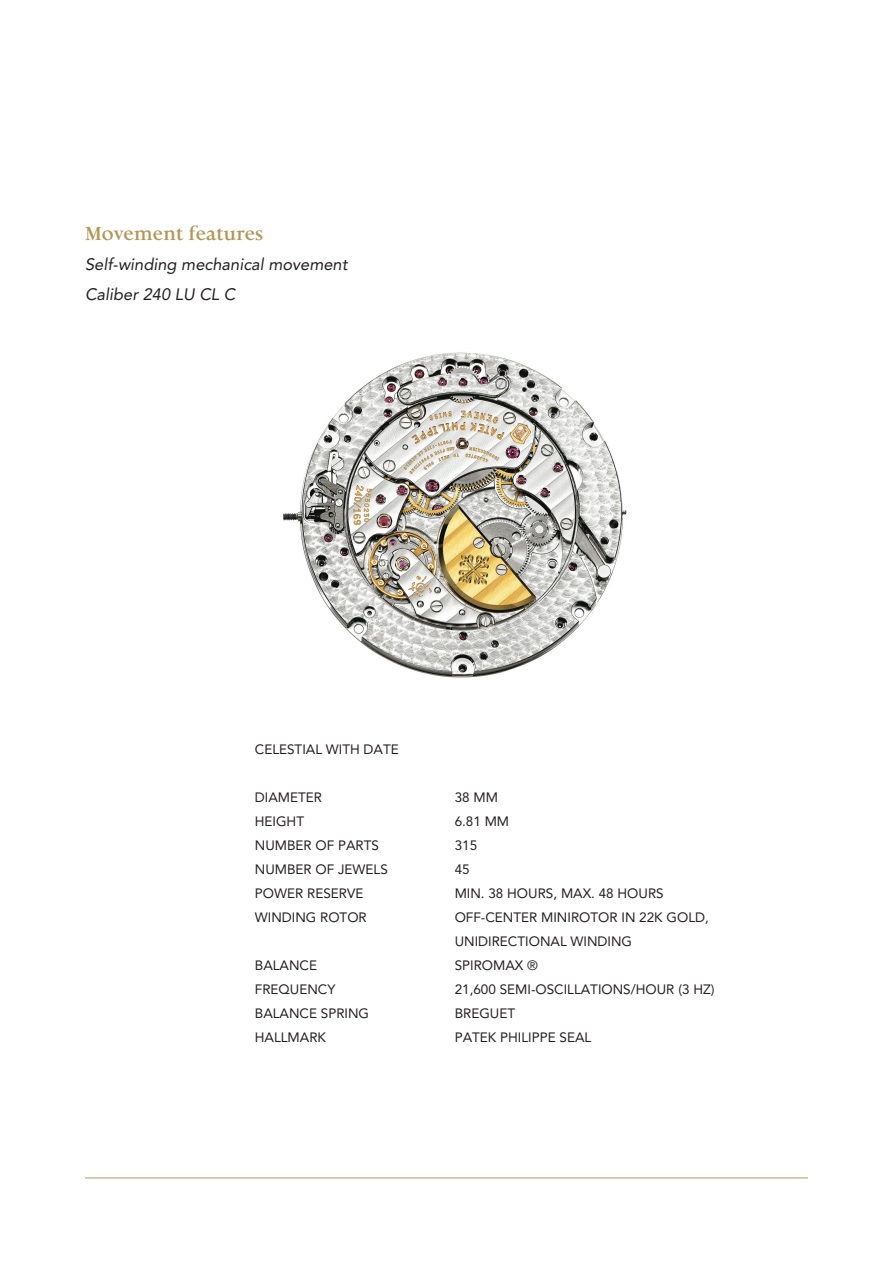
<style>
.page{position:relative;width:893px;height:1263px;background:#fff}
.page>*{position:absolute;margin:0;border:0;box-sizing:border-box;transform-origin:0 0}
.t1{font:700 19.5px "Aries";color:#b39758}
.t2{font:italic 16.5px/30px "Avenir";color:#231f20}
.t3{font:13.5px/24px "Avenir";color:#231f20}
</style>
<div class="page">
<hr style="left:85px;top:1178px;width:723px;height:1px;background:#b39758">
<img style="left:283px;top:352px;width:344px;height:326px">
<h1 class="t1" style="left:85px;top:222px;width:180px">Movement features</h1>
<p class="t2" style="left:85px;top:249px;width:264px">Self-winding mechanical movement<br>Caliber 240 LU CL C</p>
<p class="t3" style="left:255px;top:738px;width:146px">CELESTIAL WITH DATE</p>
<p class="t3" style="left:255px;top:786px;width:69px">DIAMETER</p>
<p class="t3" style="left:455px;top:786px;width:45px">38 MM</p>
<p class="t3" style="left:255px;top:810px;width:51px">H EIGHT</p>
<p class="t3" style="left:455px;top:810px;width:56px">6.81 MM</p>
<p class="t3" style="left:255px;top:834px;width:126px">NUMBER OF PARTS</p>
<p class="t3" style="left:455px;top:834px;width:24px">315</p>
<p class="t3" style="left:255px;top:858px;width:135px">NUMBER OF JEWELS</p>
<p class="t3" style="left:455px;top:858px;width:17px">45</p>
<p class="t3" style="left:255px;top:882px;width:110px">POWER RESERVE</p>
<p class="t3" style="left:455px;top:882px;width:211px">MI N. 38 HOURS, MAX. 48 HOURS</p>
<p class="t3" style="left:255px;top:906px;width:114px">WINDING ROTOR</p>
<p class="t3" style="left:455px;top:906px;width:256px">OFF-CENTER MIN IROTOR IN 22K GOLD,<br>UN IDIRECTIONAL WINDING</p>
<p class="t3" style="left:255px;top:954px;width:87px">BALANCE SPIROMAX</p>
<p class="t3" style="left:527px;top:954px;width:12px">®</p>
<p class="t3" style="left:255px;top:978px;width:82px">FREQUENCY</p>
<p class="t3" style="left:455px;top:978px;width:261px">21,600 SEMI-OSCILLATIONS/HOUR (3 HZ)</p>
<p class="t3" style="left:255px;top:1002px;width:116px">BALANCE SPRING</p>
<p class="t3" style="left:455px;top:1002px;width:62px">BREGUET</p>
<p class="t3" style="left:255px;top:1026px;width:67px">HALLMARKP</p>
<p class="t3" style="left:463px;top:1026px;width:130px">ATEK PHILIPPE SEAL</p>
</div>
